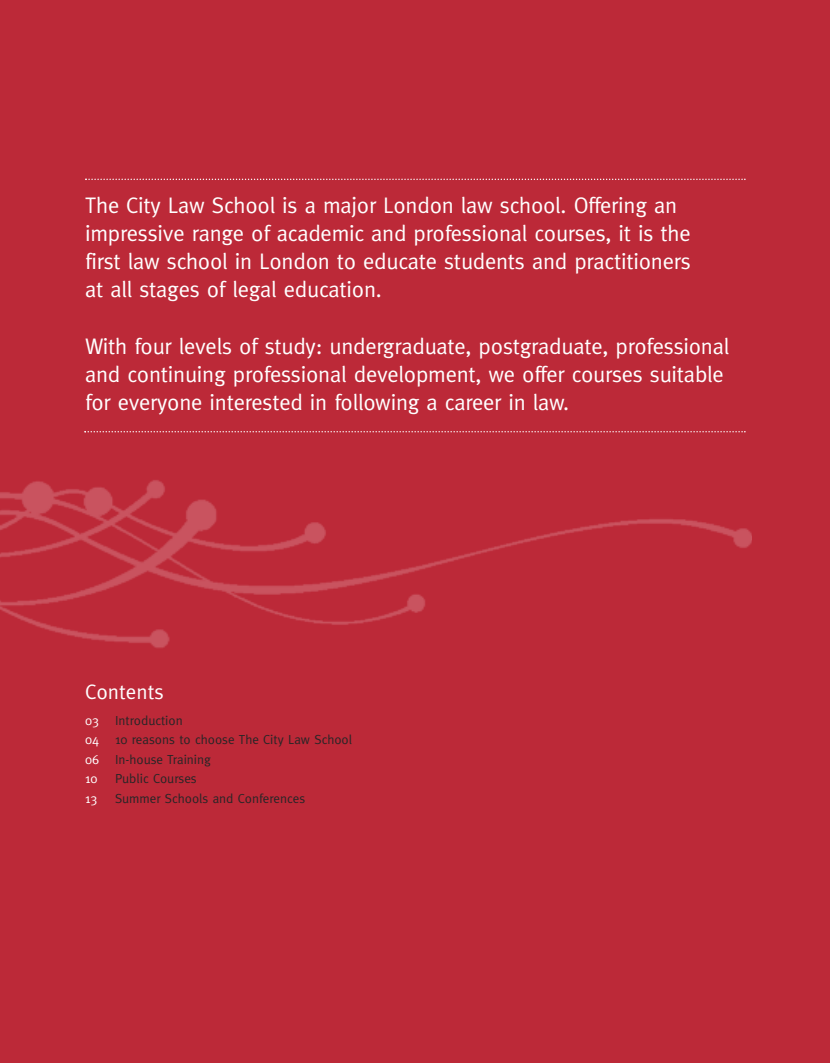
<style>
.page{position:relative;width:830px;height:1063px;background:#fff}
.page>*{position:absolute;margin:0;border:0;box-sizing:border-box;transform-origin:0 0}
.t1{font:22.5px/28.2px "Meta";letter-spacing:-.01em;color:#fff}
.t2{font:21px "Meta";color:#fff}
.t3{font:13.2px/19.5px "Meta";color:#272627}
.t4{font:13.2px "Meta";color:#fff}
.s1{color:#fff}
</style>
<div class="page">
<div style="left:0;top:0;width:829px;height:1063px;background:#bc2938"></div>
<svg style="left:85px;top:179px;width:660px;height:1px"></svg>
<svg style="left:84px;top:431px;width:661px;height:1px"></svg>
<img style="left:0;top:480px;width:751px;height:168px">
<p class="t1" style="left:85px;top:191px;width:607px">The City Law School is a major London law school. Offering an impressive range of academic and professional courses, it is the first law school in London to educate students and practitioners at all stages of legal education.</p>
<p class="t1" style="left:85px;top:332px;width:645px">With four levels of study: undergraduate, postgraduate, professional and continuing professional development, we offer courses suitable for everyone interested in following a career in law.</p>
<p class="t2" style="left:85px;top:679px;width:80px">Contents</p>
<p class="t3" style="left:85px;top:710px;width:268px"><span class="s1">03</span> Introduction<br><span class="s1">04</span> 10 reasons to choose The City Law School<br><span class="s1">06</span> In-house Training<br><span class="s1">10</span></p>
<p class="t3" style="left:115px;top:769px;width:83px">Public Courses</p>
<p class="t4" style="left:85px;top:790px;width:14px">13</p>
<p class="t3" style="left:115px;top:788px;width:191px">Summer Schools and Conferences</p>
</div>
